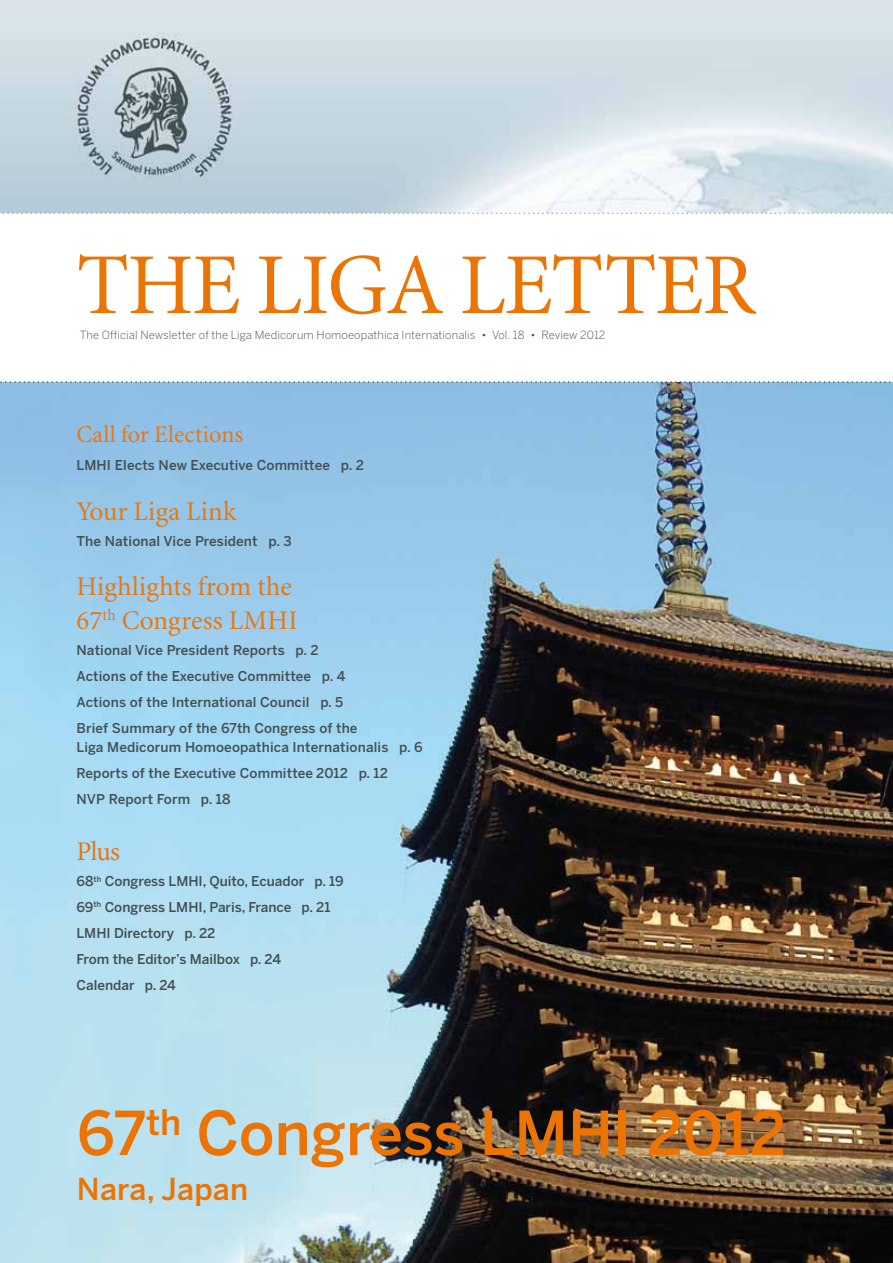
<style>
.page{position:relative;width:893px;height:1263px;background:#fff}
.page>*{position:absolute;margin:0;border:0;box-sizing:border-box;transform-origin:0 0}
.t1{font:87px "Minion MM 367 585 11";letter-spacing:-.02em;color:#ec7405}
.t2{font:500 60px "Benton Sans";color:#ec7405}
.t3{font:500 30px "Benton Sans";letter-spacing:.01em;color:#ec7405}
.t4{font:27px/34.2px "Minion MM 367 585 11";letter-spacing:.01em;color:#eb760b}
.t5{font:27px "Minion MM 367 585 11";color:#ec7106}
.t6{font:24px "Minion MM 367 585 11";letter-spacing:.01em;color:#eb760b}
.t7{font:500 13.5px/26px "Benton Sans";color:#445052}
.t8{font:500 13.5px/26px "Benton Sans";letter-spacing:.01em;color:#445153}
.t9{font:300 11.25px "Benton Sans";letter-spacing:.01em;color:#445153}
.s1{color:#445052}
</style>
<div class="page">
<img style="left:0;top:383px;width:893px;height:880px">
<img style="left:1px;top:0;width:892px;height:212px">
<svg style="left:0;top:381px;width:893px;height:2px"></svg>
<svg style="left:2px;top:213px;width:891px;height:1px"></svg>
<h1 class="t1" style="left:76px;top:240px;width:682px">THE LIGA LETTER</h1>
<p class="t9" style="left:80px;top:328px;width:397px">The Official Newsletter of the Liga Medicorum Homoeopathica Internationalis</p>
<p class="t9" style="left:481px;top:328px;width:126px">• Vol. 18 • Review 2012</p>
<h3 class="t6" style="left:76px;top:422px;width:168px">Call for Elections</h3>
<p class="t7" style="left:76px;top:452px;width:289px">LMHI Elects New Executive Committee p. 2</p>
<h3 class="t4" style="left:76px;top:495px;width:162px">Your Liga Link</h3>
<p class="t7" style="left:76px;top:528px;width:217px">The National Vice President p. 3</p>
<h3 class="t4" style="left:76px;top:570px;width:222px">Highlights from the<br>67<sup>th</sup> Congress LMHI</h3>
<p class="t7" style="left:76px;top:637px;width:244px">National Vice President Reports p. 2</p>
<p class="t8" style="left:76px;top:663px;width:283px">Actions of the Executive Committee p. 4<br>Actions of the International Council p. 5<br>Brief Summary of the 67th Congress of the</p>
<p class="t8" style="left:76px;top:734px;width:348px">Liga Medicorum Homoeopathica Internationalis p. 6<br>Reports of the Executive Committee 2012 p. 12<br>NVP Report Form <span class="s1">p. 18</span></p>
<h3 class="t5" style="left:76px;top:837px;width:45px">Plus</h3>
<p class="t7" style="left:76px;top:868px;width:269px">68<sup>th</sup> Congress LMHI, Quito, Ecuador p. 19<br>69<sup>th</sup> Congress LMHI, Paris, France p. 21<br>LMHI Directory p. 22<br>From the Editor’s Mailbox p. 24<br>Calendar p. 24</p>
<h2 class="t2" style="left:77px;top:1097px;width:711px">67<sup>th</sup> Congress LMHI 2012</h2>
<h3 class="t3" style="left:77px;top:1171px;width:173px">Nara, Japan</h3>
</div>
